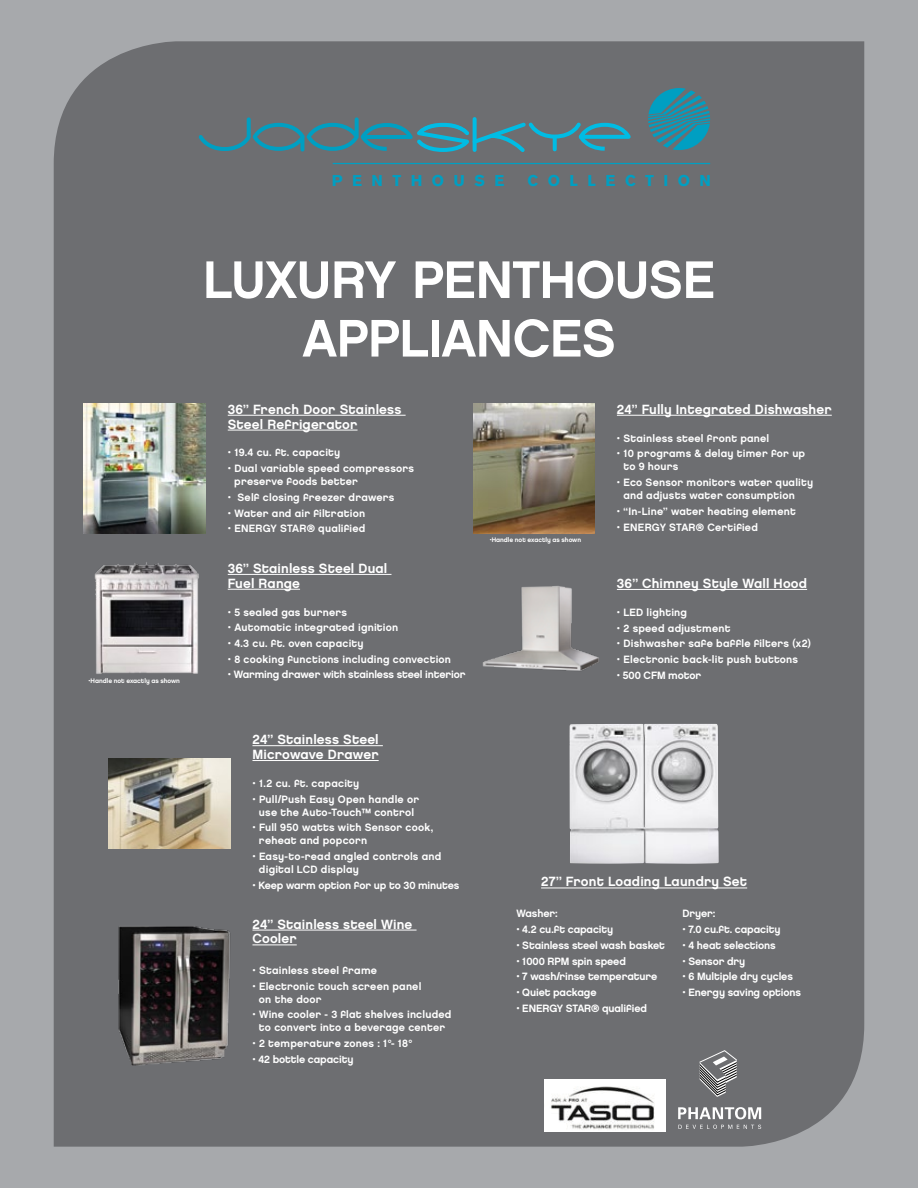
<style>
.page{position:relative;width:918px;height:1188px;background:#a7a9ac}
.page>*{position:absolute;margin:0;border:0;box-sizing:border-box;transform-origin:0 0}
.t1{font:52.65px/58.7px "Chalet New York Nineteen Eighty";letter-spacing:-.01em;color:#fff;text-align:center}
.t2{font:900 15.45px "Akzidenz Grotesk";letter-spacing:.615em;color:#009fc2}
.t3{font:13.35px/14.9px "Chalet New York Nineteen Eighty";letter-spacing:.01em;color:#fff}
.t4{font:10.65px/13px "Chalet New York Nineteen Eighty";letter-spacing:.015em;color:#fff}
.t5{font:10.65px "Chalet New York Nineteen Eighty";letter-spacing:-.01em;color:#fff}
.t6{font:10.65px "Chalet New York Nineteen Eighty";letter-spacing:-.015em;color:#fff}
.t7{font:6.45px "Chalet New York Nineteen Eighty";letter-spacing:-.01em;color:#fff}
</style>
<div class="page">
<div style="left:54px;top:41px;width:810px;height:1106px;background:#6d6e71"></div>
<svg style="left:198px;top:117px;width:435px;height:37px;background:#537c87"></svg>
<svg style="left:648px;top:88px;width:62px;height:62px;background:#34879a"></svg>
<hr style="left:333px;top:163px;width:377px;height:1px;background:#009fc2">
<img style="left:545px;top:1079px;width:120px;height:53px">
<svg style="left:678px;top:1107px;width:83px;height:12px"></svg>
<svg style="left:678px;top:1125px;width:83px;height:4px"></svg>
<svg style="left:699px;top:1050px;width:38px;height:47px;background:#838385"></svg>
<img style="left:84px;top:404px;width:122px;height:130px">
<img style="left:473px;top:404px;width:122px;height:130px">
<img style="left:94px;top:560px;width:106px;height:116px">
<img style="left:483px;top:575px;width:121px;height:116px">
<hr style="left:228px;top:415px;width:178px;height:1px;background:#fff">
<hr style="left:228px;top:430px;width:130px;height:1px;background:#fff">
<hr style="left:617px;top:415px;width:215px;height:1px;background:#fff">
<hr style="left:228px;top:574px;width:164px;height:1px;background:#fff">
<hr style="left:228px;top:589px;width:72px;height:1px;background:#fff">
<hr style="left:617px;top:589px;width:190px;height:1px;background:#fff">
<img style="left:109px;top:759px;width:121px;height:90px">
<img style="left:114px;top:923px;width:125px;height:143px">
<img style="left:570px;top:724px;width:149px;height:140px">
<hr style="left:252px;top:745px;width:131px;height:1px;background:#fff">
<hr style="left:252px;top:760px;width:127px;height:1px;background:#fff">
<hr style="left:541px;top:888px;width:206px;height:1px;background:#fff">
<hr style="left:252px;top:930px;width:165px;height:1px;background:#fff">
<hr style="left:252px;top:945px;width:45px;height:1px;background:#fff">
<h2 class="t2" style="left:332px;top:171px;width:174px">PENTHOUSE</h2>
<h2 class="t2" style="left:528px;top:171px;width:185px">COLLECTION</h2>
<p class="t7" style="left:89px;top:677px;width:93px">•Handle not exactly as shown</p>
<h1 class="t1" style="left:203px;top:250px;width:513px">LUXURY PENTHOUSE<br>APPLIANCES</h1>
<p class="t3" style="left:228px;top:402px;width:175px">36” French Door Stainless<br>Steel Refrigerator</p>
<p class="t4" style="left:228px;top:446px;width:114px">• 19.4 cu. ft. capacity</p>
<p class="t4" style="left:234px;top:462px;width:181px;text-indent:-7px">• Dual variable speed compressors preserve foods better</p>
<p class="t4" style="left:228px;top:491px;width:168px">• Self closing freezer drawers</p>
<p class="t4" style="left:228px;top:506px;width:139px">• Water and air filtration</p>
<p class="t4" style="left:228px;top:522px;width:139px">• ENERGY STAR® qualified</p>
<p class="t3" style="left:228px;top:561px;width:161px">36” Stainless Steel Dual<br>Fuel Range</p>
<p class="t4" style="left:228px;top:605px;width:121px">• 5 sealed gas burners</p>
<p class="t4" style="left:228px;top:621px;width:172px">• Automatic integrated ignition</p>
<p class="t4" style="left:228px;top:637px;width:137px">• 4.3 cu. ft. oven capacity</p>
<p class="t4" style="left:228px;top:653px;width:225px">• 8 cooking functions including convection</p>
<p class="t6" style="left:228px;top:668px;width:239px">• Warming drawer with stainless steel interior</p>
<p class="t7" style="left:490px;top:536px;width:93px">•Handle not exactly as shown</p>
<p class="t3" style="left:617px;top:402px;width:216px">24” Fully Integrated Dishwasher</p>
<p class="t4" style="left:617px;top:431px;width:154px">• Stainless steel front panel</p>
<p class="t4" style="left:623px;top:447px;width:183px;text-indent:-7px">• 10 programs &amp; delay timer for up to 9 hours</p>
<p class="t4" style="left:623px;top:476px;width:191px;text-indent:-7px">• Eco Sensor monitors water quality and adjusts water consumption</p>
<p class="t4" style="left:617px;top:505px;width:180px">• “In-Line” water heating element</p>
<p class="t4" style="left:617px;top:520px;width:143px">• ENERGY STAR® Certified</p>
<p class="t3" style="left:617px;top:576px;width:192px">36” Chimney Style Wall Hood</p>
<p class="t4" style="left:617px;top:606px;width:72px">• LED lighting</p>
<p class="t4" style="left:617px;top:621px;width:115px">• 2 speed adjustment</p>
<p class="t4" style="left:617px;top:637px;width:196px">• Dishwasher safe baffle filters (x2)</p>
<p class="t4" style="left:617px;top:653px;width:183px">• Electronic back-lit push buttons</p>
<p class="t5" style="left:617px;top:669px;width:86px">• 500 CFM motor</p>
<p class="t3" style="left:252px;top:732px;width:128px">24” Stainless Steel<br>Microwave Drawer</p>
<p class="t4" style="left:252px;top:777px;width:108px">• 1.2 cu. ft. capacity</p>
<p class="t4" style="left:252px;top:792px;width:168px;text-align:center">• Pull/Push Easy Open handle or use the Auto-Touch™ control</p>
<p class="t4" style="left:259px;top:821px;width:176px;text-indent:-7px">• Full 950 watts with Sensor cook, reheat and popcorn</p>
<p class="t4" style="left:259px;top:850px;width:184px;text-indent:-7px">• Easy-to-read angled controls and digital LCD display</p>
<p class="t5" style="left:252px;top:879px;width:208px">• Keep warm option for up to 30 minutes</p>
<p class="t3" style="left:541px;top:874px;width:208px">27” Front Loading Laundry Set</p>
<p class="t3" style="left:252px;top:916px;width:161px">24” Stainless steel Wine<br>Cooler</p>
<p class="t4" style="left:252px;top:964px;width:126px">• Stainless steel frame</p>
<p class="t4" style="left:259px;top:979px;width:164px;text-indent:-7px">• Electronic touch screen panel on the door</p>
<p class="t4" style="left:252px;top:1008px;width:201px;text-align:center">• Wine cooler - 3 flat shelves included to convert into a beverage center</p>
<p class="t4" style="left:252px;top:1037px;width:161px">• 2 temperature zones : 1°- 18°</p>
<p class="t5" style="left:252px;top:1053px;width:102px">• 42 bottle capacity</p>
<p class="t4" style="left:516px;top:907px;width:43px">Washer:</p>
<p class="t6" style="left:516px;top:923px;width:98px">• 4.2 cu.ft capacity</p>
<p class="t5" style="left:516px;top:939px;width:150px">• Stainless steel wash basket</p>
<p class="t5" style="left:516px;top:954px;width:111px">• 1000 RPM spin speed</p>
<p class="t5" style="left:516px;top:970px;width:143px">• 7 wash/rinse temperature</p>
<p class="t6" style="left:516px;top:986px;width:82px">• Quiet package</p>
<p class="t6" style="left:516px;top:1001px;width:132px">• ENERGY STAR® qualified</p>
<p class="t4" style="left:683px;top:907px;width:34px">Dryer:</p>
<p class="t5" style="left:683px;top:923px;width:99px">• 7.0 cu.ft. capacity</p>
<p class="t6" style="left:683px;top:939px;width:95px">• 4 heat selections</p>
<p class="t6" style="left:683px;top:954px;width:64px">• Sensor dry</p>
<p class="t6" style="left:683px;top:970px;width:112px">• 6 Multiple dry cycles</p>
<p class="t5" style="left:683px;top:986px;width:120px">• Energy saving options</p>
</div>
